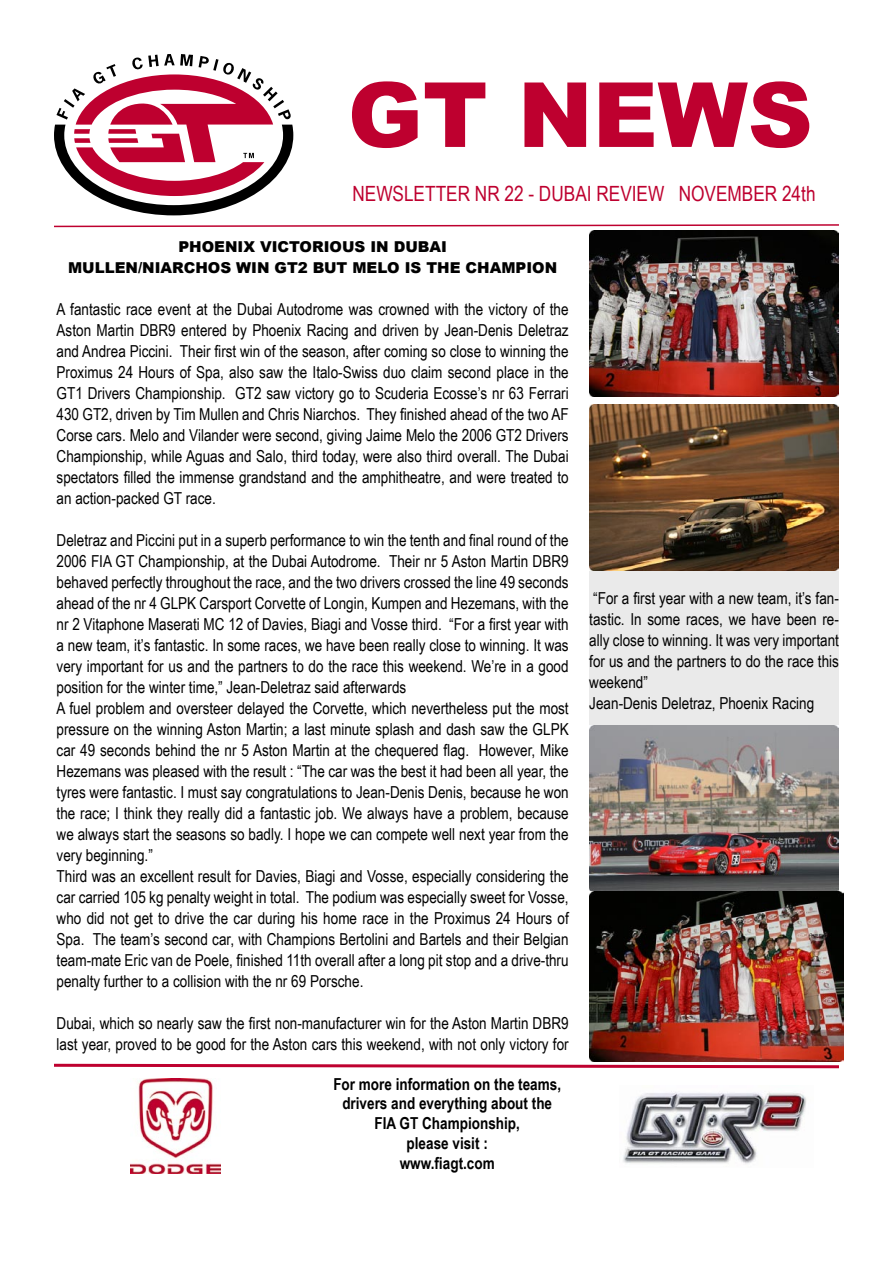
<style>
.page{position:relative;width:893px;height:1263px;background:#fff}
.page>*{position:absolute;margin:0;border:0;box-sizing:border-box;transform-origin:0 0}
.t1{font:900 90px "Arial";color:#be002f}
.t2{font:21px "Arial Narrow";color:#be002f}
.t3{font:16.5px/21px "Arial Narrow";color:#000}
.t4{font:700 16.5px/19.8px "Arial Narrow";color:#000;text-align:center}
.t5{font:900 15px/21px "Arial";color:#000;text-align:center}
</style>
<div class="page">
<svg style="left:54px;top:224px;width:785px;height:4px"></svg>
<svg style="left:54px;top:1063px;width:785px;height:6px"></svg>
<img style="left:623px;top:1091px;width:184px;height:73px">
<svg style="left:54px;top:54px;width:239px;height:161px"></svg>
<img style="left:130px;top:1078px;width:91px;height:95px">
<div style="left:589px;top:570px;width:250px;height:157px;background:#eaeaea"></div>
<img style="left:589px;top:230px;width:250px;height:167px">
<img style="left:589px;top:404px;width:250px;height:167px">
<img style="left:589px;top:725px;width:250px;height:167px">
<img style="left:589px;top:892px;width:255px;height:170px">
<h1 class="t1" style="left:348px;top:49px;width:466px">GT NEWS</h1>
<p class="t2" style="left:352px;top:178px;width:465px">NEWSLETTER NR 22 - DUBAI REVIEW NOVEMBER 24th</p>
<p class="t5" style="left:68px;top:235px;width:491px">PHOENIX VICTORIOUS IN DUBAI<br>MULLEN/NIARCHOS WIN GT2 BUT MELO IS THE CHAMPION</p>
<p class="t3" style="left:57px;top:298px;width:514px;text-align:justify">A fantastic race event at the Dubai Autodrome was crowned with the victory of the Aston Martin DBR9 entered by Phoenix Racing and driven by Jean-Denis Deletraz and Andrea Piccini. Their first win of the season, after coming so close to winning the Proximus 24 Hours of Spa, also saw the Italo-Swiss duo claim second place in the GT1 Drivers Championship. GT2 saw victory go to Scuderia Ecosse’s nr 63 Ferrari 430 GT2, driven by Tim Mullen and Chris Niarchos. They finished ahead of the two AF Corse cars. Melo and Vilander were second, giving Jaime Melo the 2006 GT2 Drivers Championship, while Aguas and Salo, third today, were also third overall. The Dubai spectators filled the immense grandstand and the amphitheatre, and were treated to an action-packed GT race.</p>
<p class="t3" style="left:57px;top:529px;width:514px">Deletraz and Piccini put in a superb performance to win the tenth and final round of the 2006 FIA GT Championship, at the Dubai Autodrome. Their nr 5 Aston Martin DBR9 behaved perfectly throughout the race, and the two drivers crossed the line 49 seconds ahead of the nr 4 GLPK Carsport Corvette of Longin, Kumpen and Hezemans, with the nr 2 Vitaphone Maserati MC 12 of Davies, Biagi and Vosse third. “For a first year with a new team, it’s fantastic. In some races, we have been really close to winning. It was very important for us and the partners to do the race this weekend. We’re in a good position for the winter time,” Jean-Deletraz said afterwards<br>A fuel problem and oversteer delayed the Corvette, which nevertheless put the most pressure on the winning Aston Martin; a last minute splash and dash saw the GLPK car 49 seconds behind the nr 5 Aston Martin at the chequered flag. However, Mike Hezemans was pleased with the result : “The car was the best it had been all year, the tyres were fantastic. I must say congratulations to Jean-Denis Denis, because he won the race; I think they really did a fantastic job. We always have a problem, because we always start the seasons so badly. I hope we can compete well next year from the very beginning.”<br>Third was an excellent result for Davies, Biagi and Vosse, especially considering the car carried 105 kg penalty weight in total. The podium was especially sweet for Vosse, who did not get to drive the car during his home race in the Proximus 24 Hours of Spa. The team’s second car, with Champions Bertolini and Bartels and their Belgian team-mate Eric van de Poele, finished 11th overall after a long pit stop and a drive-thru penalty further to a collision with the nr 69 Porsche.</p>
<p class="t3" style="left:57px;top:1012px;width:514px">Dubai, which so nearly saw the first non-manufacturer win for the Aston Martin DBR9 last year, proved to be good for the Aston cars this weekend, with not only victory for</p>
<p class="t4" style="left:333px;top:1073px;width:229px">For more information on the teams, drivers and everything about the<br>FIA GT Championship,<br>please visit :<br>www.fiagt.com</p>
<p class="t3" style="left:589px;top:587px;width:251px">“For a first year with a new team, it’s fan&shy;tastic. In some races, we have been re&shy;ally close to winning. It was very important for us and the partners to do the race this weekend”<br>Jean-Denis Deletraz, Phoenix Racing</p>
</div>
